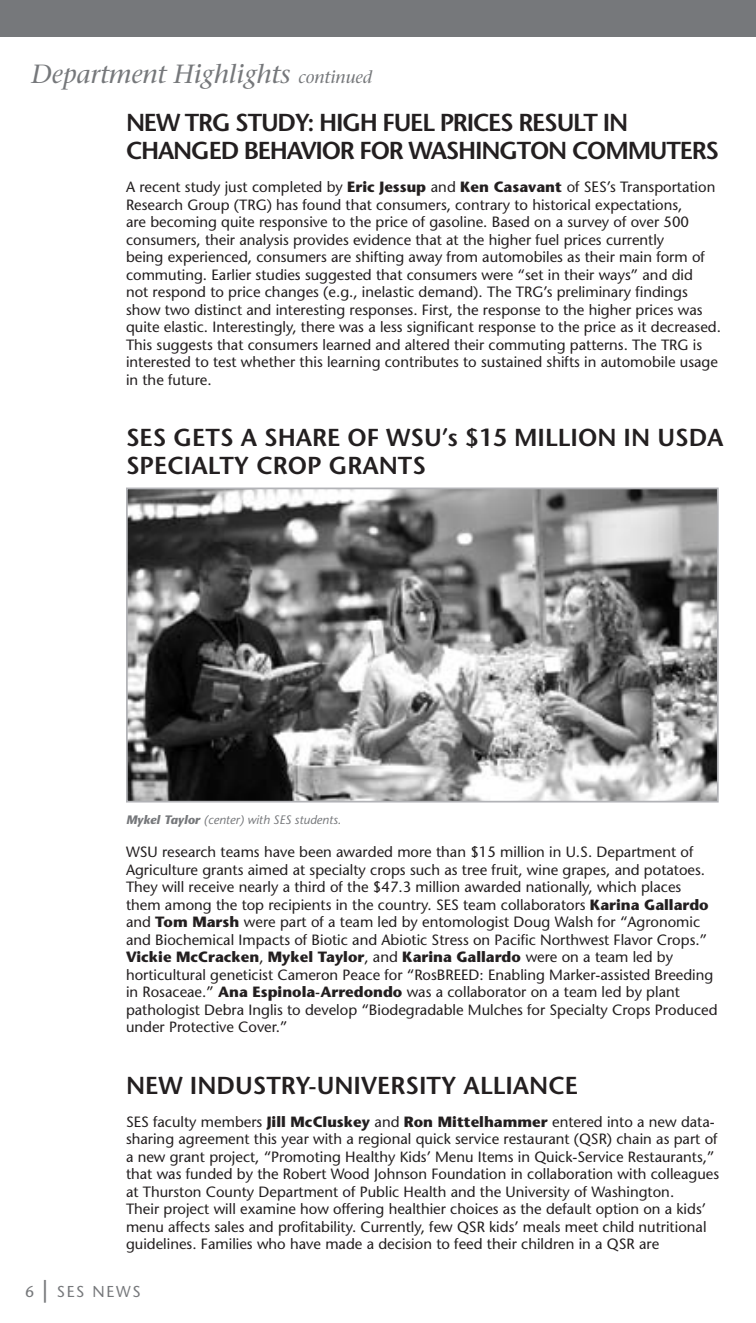
<style>
.page{position:relative;width:756px;height:1323px;background:#fff}
.page>*{position:absolute;margin:0;border:0;box-sizing:border-box;transform-origin:0 0}
.t1{font:italic 26.25px "Stone Serif";color:#76787b}
.t2{font:600 24.5px/28px "Stone Sans";color:#231f20}
.t3{font:600 24.5px/28px "Stone Sans";letter-spacing:-.05em;color:#231f20}
.t4{font:15.75px "Stone Sans";letter-spacing:.11em;color:#76787b}
.t5{font:14.88px/17.5px "Stone Sans";color:#231f20}
.t6{font:italic 12.25px "Stone Sans";color:#76787b}
.s1{font-size:17.5px}
.s2{font-weight:700}
.s3{font-weight:600;font-size:22.75px}
</style>
<div class="page">
<img style="left:129px;top:491px;width:587px;height:309px">
<div style="left:126px;top:488px;width:593px;height:315px;border:2px solid #b2b3b7"></div>
<div style="left:0;top:0;width:756px;height:37px;background:#76787b"></div>
<h1 class="t1" style="left:32px;top:58px;width:342px">Department Highlights <span class="s1">continued</span></h1>
<h2 class="t3" style="left:126px;top:108px;width:595px">NEW TRG STUDY: HIGH FUEL PRICES RESULT IN<br>CHANGED BEHAVIOR FOR WASHINGTON COMMUTERS</h2>
<p class="t5" style="left:126px;top:178px;width:596px">A recent study just completed by <span class="s2">Eric Jessup</span> and <span class="s2">Ken Casavant</span> of SES’s Transportation Research Group (TRG) has found that consumers, contrary to historical expectations,<br>are becoming quite responsive to the price of gasoline. Based on a survey of over 500 consumers, their analysis provides evidence that at the higher fuel prices currently<br>being experienced, consumers are shifting away from automobiles as their main form of commuting. Earlier studies suggested that consumers were “set in their ways” and did<br>not respond to price changes (e.g., inelastic demand). The TRG’s preliminary findings show two distinct and interesting responses. First, the response to the higher prices was quite elastic. Interestingly, there was a less significant response to the price as it decreased.<br>This suggests that consumers learned and altered their commuting patterns. The TRG is interested to test whether this learning contributes to sustained shifts in automobile usage in the future.</p>
<h2 class="t2" style="left:126px;top:423px;width:599px">SES GETS A SHARE OF WSU’s $15 MILLION IN USDA<br>SPECIALTY CROP GRANTS</h2>
<p class="t6" style="left:126px;top:812px;width:217px"><span class="s2">Mykel Taylor</span> (center) with SES students.</p>
<p class="t5" style="left:126px;top:843px;width:593px">WSU research teams have been awarded more than $15 million in U.S. Department of Agriculture grants aimed at specialty crops such as tree fruit, wine grapes, and potatoes.<br>They will receive nearly a third of the $47.3 million awarded nationally, which places them among the top recipients in the country. SES team collaborators <span class="s2">Karina Gallardo </span>and <span class="s2">Tom Marsh</span> were part of a team led by entomologist Doug Walsh for “Agronomic and Biochemical Impacts of Biotic and Abiotic Stress on Pacific Northwest Flavor Crops.” <span class="s2">Vickie McCracken</span>, <span class="s2">Mykel Taylor</span>, and <span class="s2">Karina Gallardo</span> were on a team led by horticultural geneticist Cameron Peace for “RosBREED: Enabling Marker-assisted Breeding in Rosaceae.” <span class="s2">Ana Espinola-Arredondo</span> was a collaborator on a team led by plant pathologist Debra Inglis to develop “Biodegradable Mulches for Specialty Crops Produced under Protective Cover.”</p>
<h2 class="t2" style="left:126px;top:1071px;width:454px">NEW INDUSTRY-UNIVERSITY ALLIANCE</h2>
<p class="t5" style="left:126px;top:1113px;width:595px">SES faculty members <span class="s2">Jill McCluskey</span> and <span class="s2">Ron Mittelhammer</span> entered into a new data&shy;sharing agreement this year with a regional quick service restaurant (QSR) chain as part of a new grant project, “Promoting Healthy Kids’ Menu Items in Quick-Service Restaurants,” that was funded by the Robert Wood Johnson Foundation in collaboration with colleagues at Thurston County Department of Public Health and the University of Washington.<br>Their project will examine how offering healthier choices as the default option on a kids’ menu affects sales and profitability. Currently, few QSR kids’ meals meet child nutritional guidelines. Families who have made a decision to feed their children in a QSR are</p>
<p class="t4" style="left:25px;top:1282px;width:117px">6 <span class="s3">|</span> SES NEWS</p>
</div>
